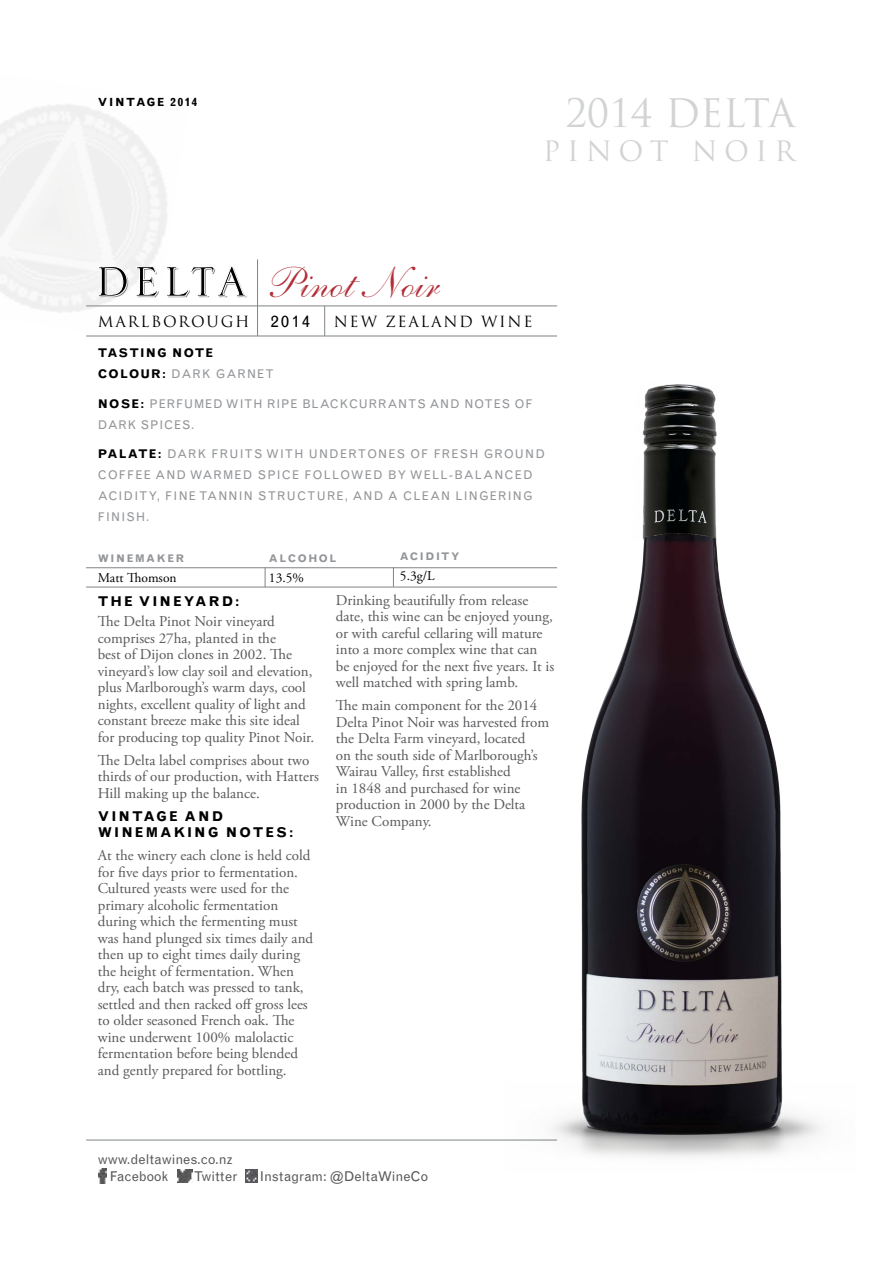
<style>
.page{position:relative;width:893px;height:1263px;background:#fff}
.page>*{position:absolute;margin:0;border:0;box-sizing:border-box;transform-origin:0 0}
.t1{font:43.5px "Shelley LT Std Script";color:#b22d37}
.t2{font:38.25px "Trajan Pro";color:#d1d3d4}
.t3{font:27.3px "Trajan Pro";letter-spacing:.235em;color:#d1d3d4}
.t4{font:16.5px "Grotesque MT Std";color:#000}
.t5{font:15px/16.5px "Adobe Garamond Pro";color:#58595b}
.t6{font:15px "Trajan Pro";letter-spacing:.11em;color:#000}
.t7{font:13.5px/16.5px "Grotesque MT Std";color:#58595b}
.t8{font:700 13.5px/16.5px "Grotesque MT Std";letter-spacing:.15em;color:#000}
.t9{font:13.5px "Adobe Garamond Pro";color:#000}
.t10{font:12px/21px "Grotesque MT Std";letter-spacing:.1em;color:#939598}
.t11{font:12px/21px "Grotesque MT Std";letter-spacing:.075em;color:#939598}
.t12{font:700 12px/21px "Grotesque MT Std";letter-spacing:.1em;color:#000}
.t13{font:700 11.25px "Grotesque MT Std";letter-spacing:.15em;color:#000}
.t14{font:700 10.5px "Grotesque MT Std";letter-spacing:.15em;color:#939598}
.s1{font-weight:400;color:#939598}
.s2{font-weight:700;color:#000}
</style>
<div class="page">
<hr style="left:86px;top:1140px;width:471px;height:1px;background:#7f8486">
<img style="left:178px;top:1170px;width:14px;height:12px">
<svg style="left:246px;top:1170px;width:12px;height:12px"></svg>
<img style="left:98px;top:1168px;width:8px;height:16px">
<hr style="left:86px;top:306px;width:471px;height:1px;background:#7f8486">
<svg style="left:97px;top:266px;width:31px;height:31px"></svg>
<svg style="left:135px;top:266px;width:24px;height:31px"></svg>
<svg style="left:166px;top:266px;width:81px;height:31px"></svg>
<hr style="left:86px;top:587px;width:471px;height:1px;background:#7f8486">
<hr style="left:86px;top:567px;width:471px;height:1px;background:#7f8486">
<svg style="left:265px;top:568px;width:1px;height:19px"></svg>
<hr style="left:86px;top:336px;width:471px;height:1px;background:#7f8486">
<hr style="left:257px;top:259px;width:1px;height:77px;background:#7f8486">
<hr style="left:324px;top:306px;width:1px;height:30px;background:#7f8486">
<img style="left:505px;top:384px;width:317px;height:773px">
<svg style="left:393px;top:567px;width:1px;height:20px"></svg>
<p class="t13" style="left:98px;top:95px;width:101px">VINTAGE 2014</p>
<h2 class="t2" style="left:565px;top:88px;width:231px">2014 DELTA</h2>
<h3 class="t3" style="left:543px;top:133px;width:254px">PINOT NOIR</h3>
<h1 class="t1" style="left:269px;top:257px;width:172px">Pinot Noir</h1>
<p class="t6" style="left:98px;top:312px;width:153px">MARLBOROUGH</p>
<p class="t4" style="left:271px;top:311px;width:41px">2014</p>
<p class="t6" style="left:334px;top:312px;width:200px">NEW ZEALAND WINE</p>
<p class="t12" style="left:98px;top:343px;width:178px">TASTING NOTE<br>COLOUR: <span class="s1">DARK GARNET</span></p>
<p class="t11" style="left:98px;top:393px;width:436px"><span class="s2">NOSE:</span> PERFUMED WITH RIPE BLACKCURRANTS AND NOTES OF<br>DARK SPICES.</p>
<p class="t10" style="left:98px;top:444px;width:449px"><span class="s2">PALATE:</span> DARK FRUITS WITH UNDERTONES OF FRESH GROUND COFFEE AND WARMED SPICE FOLLOWED BY WELL-BALANCED ACIDITY, FINE TANNIN STRUCTURE, AND A CLEAN LINGERING FINISH.</p>
<p class="t14" style="left:98px;top:552px;width:88px">WINEMAKER</p>
<p class="t9" style="left:98px;top:569px;width:80px">Matt Thomson</p>
<p class="t14" style="left:269px;top:552px;width:69px">ALCOHOL</p>
<p class="t9" style="left:269px;top:569px;width:37px">13.5%</p>
<p class="t14" style="left:400px;top:551px;width:61px">ACIDITY</p>
<p class="t9" style="left:400px;top:568px;width:36px">5.3g/L</p>
<p class="t8" style="left:98px;top:593px;width:143px">THE VINEYARD:</p>
<p class="t5" style="left:98px;top:614px;width:218px">The Delta Pinot Noir vineyard comprises 27ha, planted in the<br>best of Dijon clones in 2002. The vineyard’s low clay soil and elevation, plus Marlborough’s warm days, cool nights, excellent quality of light and constant breeze make this site ideal for producing top quality Pinot Noir.</p>
<p class="t5" style="left:98px;top:752px;width:223px">The Delta label comprises about two thirds of our production, with Hatters<br>Hill making up the balance.</p>
<p class="t8" style="left:98px;top:808px;width:197px">VINTAGE AND<br>WINEMAKING NOTES:</p>
<p class="t5" style="left:98px;top:848px;width:217px">At the winery each clone is held cold for five days prior to fermentation.<br>Cultured yeasts were used for the primary alcoholic fermentation during which the fermenting must was hand plunged six times daily and then up to eight times daily during the height of fermentation. When dry, each batch was pressed to tank, settled and then racked off gross lees to older seasoned French oak. The wine underwent 100% malolactic fermentation before being blended and gently prepared for bottling.</p>
<p class="t5" style="left:336px;top:592px;width:220px">Drinking beautifully from release date, this wine can be enjoyed young, or with careful cellaring will mature into a more complex wine that can be enjoyed for the next five years. It is well matched with spring lamb.</p>
<p class="t5" style="left:336px;top:698px;width:215px">The main component for the 2014<br>Delta Pinot Noir was harvested from the Delta Farm vineyard, located<br>on the south side of Marlborough’s<br>Wairau Valley, first established<br>in 1848 and purchased for wine production in 2000 by the Delta<br>Wine Company.</p>
<p class="t7" style="left:110px;top:1151px;width:125px;text-indent:-12px">www.deltawines.co.nz<br>Facebook</p>
<p class="t7" style="left:194px;top:1168px;width:45px">Twitter</p>
<p class="t7" style="left:260px;top:1168px;width:170px">Instagram: @DeltaWineCo</p>
</div>
